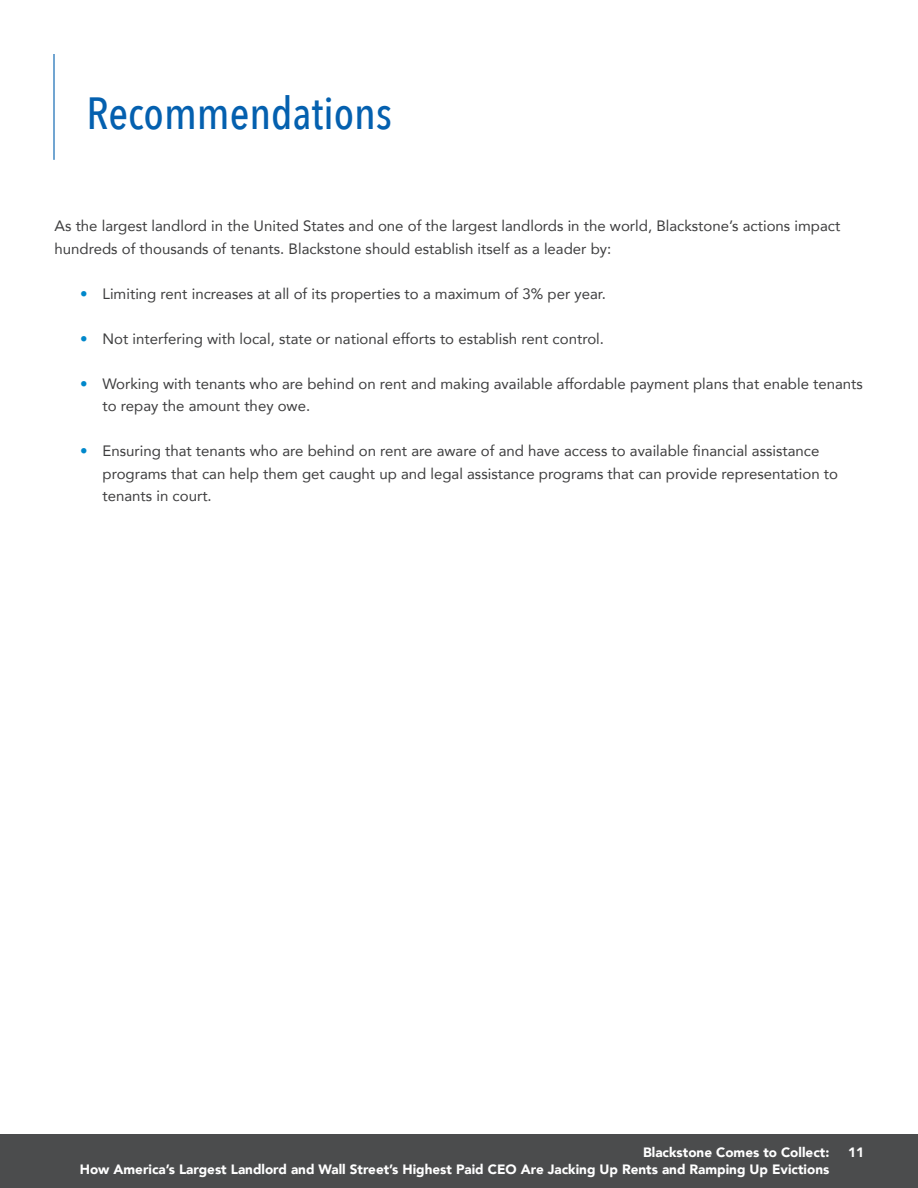
<style>
.page{position:relative;width:918px;height:1188px;background:#fff}
.page>*{position:absolute;margin:0;border:0;box-sizing:border-box;transform-origin:0 0}
.t1{font:500 45px "Avenir Next Condensed";color:#0460af}
.Report_Body{font:15px/22.5px "Avenir";color:#3e3e3f}
.t2{font:900 13.5px "Avenir";color:#fff}
.s1{color:#0088cb}
</style>
<div class="page">
<div style="left:0;top:1134px;width:918px;height:54px;background:#4b4c4d"></div>
<hr style="left:53px;top:54px;width:2px;height:106px;background:#0460af">
<p class="t1" style="left:87px;top:86px;width:307px">Recommendations</p>
<p class="Report_Body" style="left:55px;top:214px;width:787px">As the largest landlord in the United States and one of the largest landlords in the world, Blackstone’s actions impact hundreds of thousands of tenants. Blackstone should establish itself as a leader by:</p>
<p class="Report_Body" style="left:80px;top:282px;width:527px"><span class="s1">•</span> Limiting rent increases at all of its properties to a maximum of 3% per year.</p>
<p class="Report_Body" style="left:80px;top:327px;width:525px"><span class="s1">•</span> Not interfering with local, state or national efforts to establish rent control.</p>
<p class="Report_Body" style="left:103px;top:372px;width:762px;text-indent:-22px"><span class="s1">•</span> Working with tenants who are behind on rent and making available affordable payment plans that enable tenants to repay the amount they owe.</p>
<p class="Report_Body" style="left:103px;top:439px;width:737px;text-indent:-22px"><span class="s1">•</span> Ensuring that tenants who are behind on rent are aware of and have access to available financial assistance programs that can help them get caught up and legal assistance programs that can provide representation to tenants in court.</p>
<p class="t2" style="left:643px;top:1141px;width:188px">Blackstone Comes to Collect:</p>
<p class="t2" style="left:848px;top:1141px;width:17px">11</p>
<p class="t2" style="left:80px;top:1157px;width:751px">How America’s Largest Landlord and Wall Street’s Highest Paid CEO Are Jacking Up Rents and Ramping Up Evictions</p>
</div>
